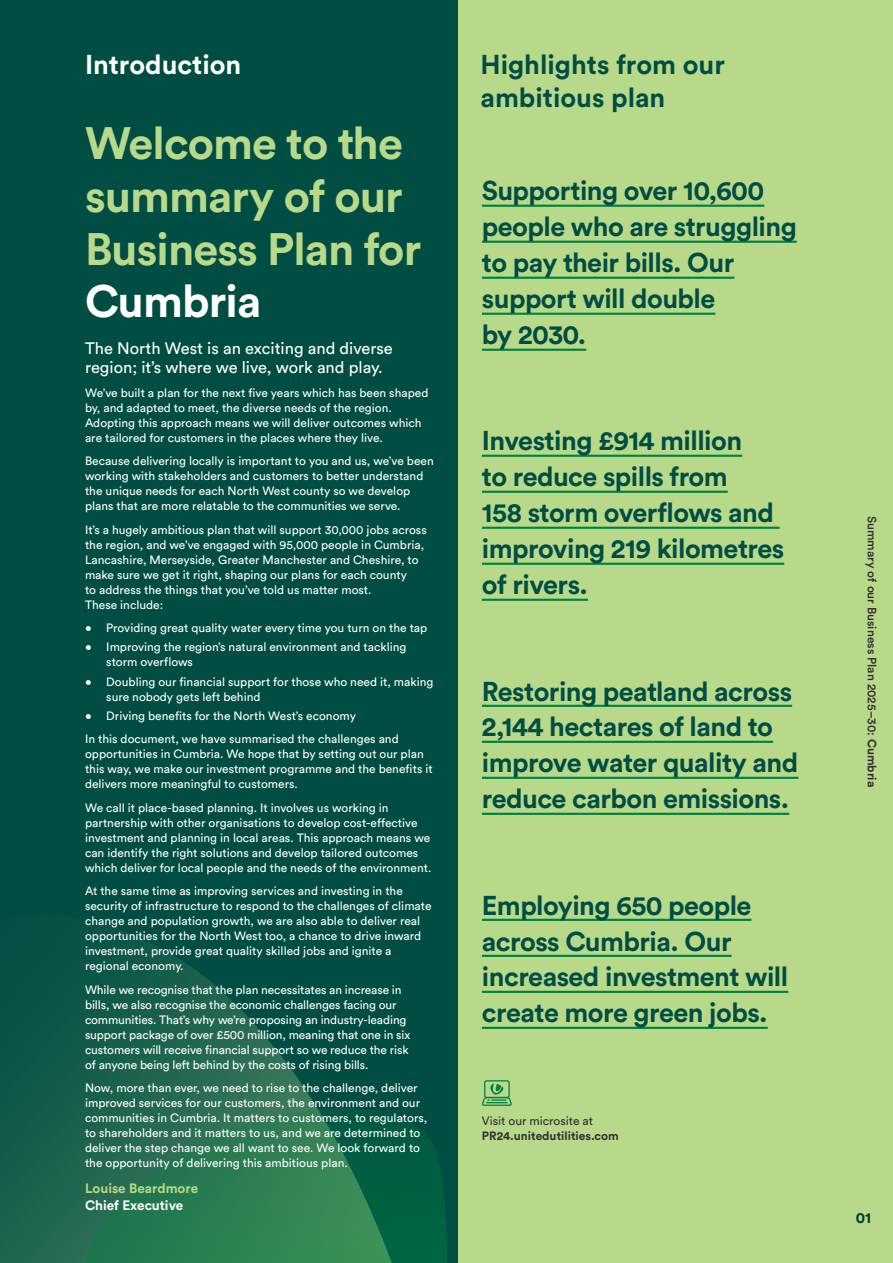
<style>
.page{position:relative;width:893px;height:1263px;background:#b8d989}
.page>*{position:absolute;margin:0;border:0;box-sizing:border-box;transform-origin:0 0}
.t1{font:700 45px/52.5px "Circular Std";letter-spacing:-.02em;color:#b8d989}
.t2{font:700 45px "Circular Std";letter-spacing:-.02em;color:#fff}
.t3{font:700 27px/36px "Circular Std";letter-spacing:-.02em;color:#004d44}
.t4{font:700 27px/33px "Circular Std";color:#004d44}
.t5{font:700 27px "Circular Std";color:#fff}
.t6{font:16.5px/19.5px "Circular Std";color:#fff}
.t7{font:700 15px "Circular Std";color:#003729}
.t8{font:700 13.5px "Circular Std";color:#b8d989}
.t9{font:700 13.5px "Circular Std";color:#fff}
.t10{font:12px/15px "Circular Std";color:#fff}
.t11{font:500 12px "Circular Std";color:#312f30}
.t12{font:700 12px "Circular Std";color:#312f30}
.t13{font:12px "Circular Std";color:#312f30}
.s1{font-weight:700}
</style>
<div class="page">
<div style="left:0;top:0;width:457px;height:1263px;background:#004d44"></div>
<svg style="left:0;top:872px;width:458px;height:391px"></svg>
<svg style="left:35px;top:1060px;width:414px;height:203px"></svg>
<hr style="left:482px;top:205px;width:282px;height:2px;background:#008140">
<hr style="left:482px;top:241px;width:315px;height:2px;background:#008140">
<hr style="left:482px;top:277px;width:252px;height:2px;background:#008140">
<hr style="left:482px;top:313px;width:233px;height:2px;background:#008140">
<hr style="left:482px;top:349px;width:104px;height:2px;background:#008140">
<hr style="left:482px;top:455px;width:260px;height:2px;background:#008140">
<hr style="left:482px;top:491px;width:246px;height:2px;background:#008140">
<hr style="left:482px;top:527px;width:298px;height:2px;background:#008140">
<hr style="left:482px;top:563px;width:302px;height:2px;background:#008140">
<hr style="left:482px;top:599px;width:106px;height:2px;background:#008140">
<hr style="left:482px;top:705px;width:310px;height:2px;background:#008140">
<hr style="left:482px;top:741px;width:291px;height:2px;background:#008140">
<hr style="left:482px;top:777px;width:316px;height:2px;background:#008140">
<hr style="left:482px;top:813px;width:307px;height:2px;background:#008140">
<hr style="left:482px;top:919px;width:270px;height:2px;background:#008140">
<hr style="left:482px;top:955px;width:250px;height:2px;background:#008140">
<hr style="left:482px;top:991px;width:306px;height:2px;background:#008140">
<hr style="left:482px;top:1027px;width:286px;height:2px;background:#008140">
<svg style="left:482px;top:1080px;width:30px;height:26px"></svg>
<h2 class="t5" style="left:85px;top:48px;width:158px">Introduction</h2>
<h1 class="t1" style="left:85px;top:116px;width:338px">Welcome to the summary of our<br>Business Plan for</h1>
<h1 class="t2" style="left:85px;top:272px;width:178px">Cumbria</h1>
<h3 class="t6" style="left:85px;top:338px;width:309px">The North West is an exciting and diverse region; it’s where we live, work and play.</h3>
<p class="t10" style="left:85px;top:385px;width:345px">We’ve built a plan for the next five years which has been shaped by, and adapted to meet, the diverse needs of the region.<br>Adopting this approach means we will deliver outcomes which are tailored for customers in the places where they live.</p>
<p class="t10" style="left:85px;top:453px;width:350px">Because delivering locally is important to you and us, we’ve been working with stakeholders and customers to better understand the unique needs for each North West county so we develop plans that are more relatable to the communities we serve.</p>
<p class="t10" style="left:85px;top:522px;width:343px">It’s a hugely ambitious plan that will support 30,000 jobs across the region, and we’ve engaged with 95,000 people in Cumbria, Lancashire, Merseyside, Greater Manchester and Cheshire, to make sure we get it right, shaping our plans for each county<br>to address the things that you’ve told us matter most.<br>These include:</p>
<p class="t10" style="left:85px;top:620px;width:344px">• Providing great quality water every time you turn on the tap</p>
<p class="t10" style="left:106px;top:639px;width:302px;text-indent:-21px">• Improving the region’s natural environment and tackling storm overflows</p>
<p class="t10" style="left:106px;top:674px;width:329px;text-indent:-21px">• Doubling our financial support for those who need it, making sure nobody gets left behind</p>
<p class="t10" style="left:85px;top:704px;width:315px;line-height:23.5px">• Driving benefits for the North West’s economy<br>In this document, we have summarised the challenges and</p>
<p class="t10" style="left:85px;top:746px;width:349px">opportunities in Cumbria. We hope that by setting out our plan this way, we make our investment programme and the benefits it delivers more meaningful to customers.</p>
<p class="t10" style="left:85px;top:800px;width:348px">We call it place-based planning. It involves us working in partnership with other organisations to develop cost-effective investment and planning in local areas. This approach means we can identify the right solutions and develop tailored outcomes which deliver for local people and the needs of the environment.</p>
<p class="t10" style="left:85px;top:883px;width:348px">At the same time as improving services and investing in the security of infrastructure to respond to the challenges of climate change and population growth, we are also able to deliver real opportunities for the North West too, a chance to drive inward investment, provide great quality skilled jobs and ignite a regional economy.</p>
<p class="t10" style="left:85px;top:982px;width:327px">While we recognise that the plan necessitates an increase in bills, we also recognise the economic challenges facing our communities. That’s why we’re proposing an industry-leading support package of over £500 million, meaning that one in six customers will receive financial support so we reduce the risk of anyone being left behind by the costs of rising bills.</p>
<p class="t10" style="left:85px;top:1080px;width:344px">Now, more than ever, we need to rise to the challenge, deliver improved services for our customers, the environment and our communities in Cumbria. It matters to customers, to regulators, to shareholders and it matters to us, and we are determined to deliver the step change we all want to see. We look forward to the opportunity of delivering this ambitious plan.</p>
<p class="t8" style="left:85px;top:1180px;width:115px">Louise Beardmore</p>
<p class="t9" style="left:85px;top:1196px;width:100px">Chief Executive</p>
<h2 class="t4" style="left:480px;top:48px;width:246px">Highlights from our ambitious plan</h2>
<h2 class="t3" style="left:482px;top:172px;width:316px">Supporting over 10,600 people who are struggling to pay their bills. Our support will double<br>by 2030.</h2>
<h2 class="t3" style="left:482px;top:422px;width:304px">Investing £914 million<br>to reduce spills from<br>158 storm overflows and improving 219 kilometres of rivers.</h2>
<h2 class="t3" style="left:482px;top:672px;width:318px">Restoring peatland across<br>2,144 hectares of land to improve water quality and reduce carbon emissions.</h2>
<h2 class="t3" style="left:482px;top:886px;width:308px">Employing 650 people across Cumbria. Our increased investment will create more green jobs.</h2>
<p class="t13" style="left:482px;top:1113px;width:113px">Visit our microsite at</p>
<p class="t12" style="left:482px;top:1128px;width:138px">PR24.unitedutilities.com</p>
<p class="t11" style="left:879px;top:516px;width:273px;rotate:90deg">Summary of our Business Plan 2025–30: <span class="s1">Cumbria</span></p>
<p class="t7" style="left:856px;top:1208px;width:17px">01</p>
</div>
